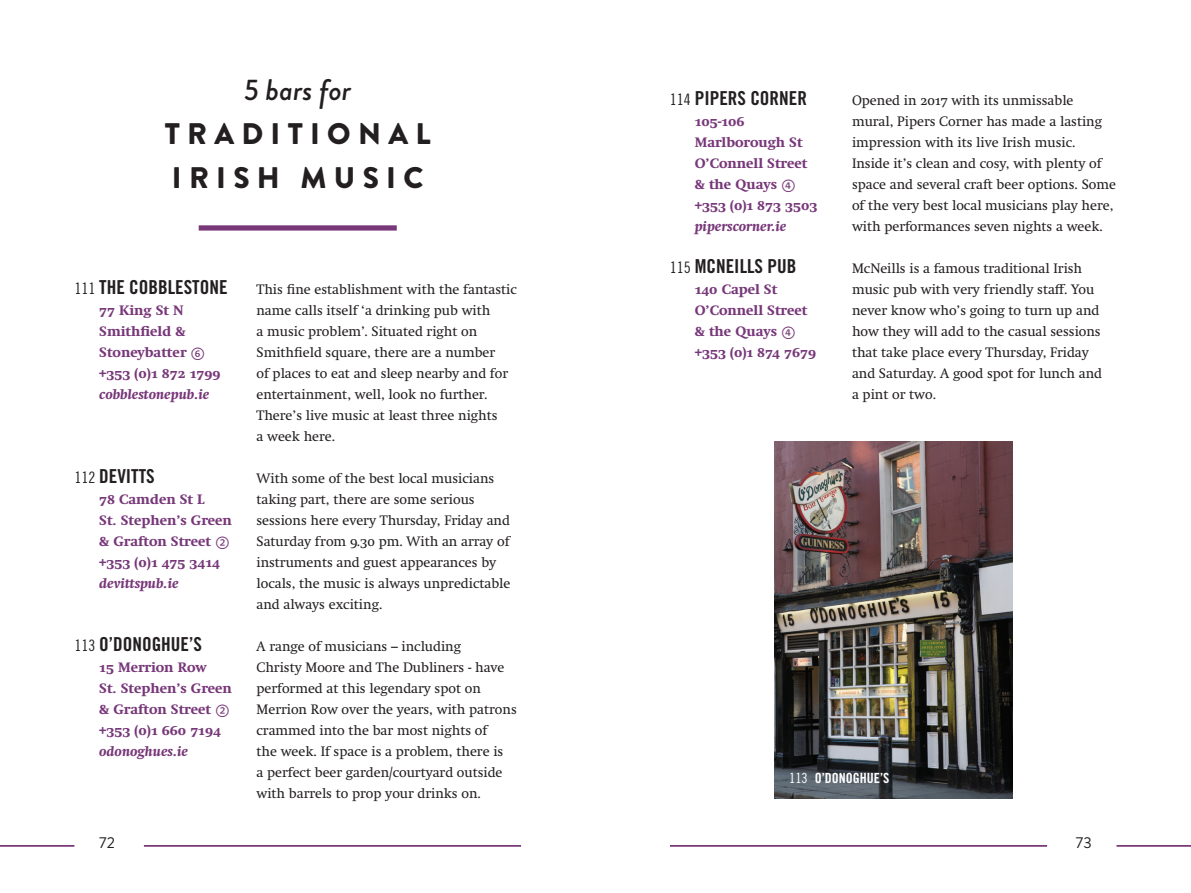
<style>
.page{position:relative;width:1191px;height:893px;background:#fff}
.page>*{position:absolute;margin:0;border:0;box-sizing:border-box;transform-origin:0 0}
.ChapterTitle{font:900 29.75px/43.8px "Brandon Grotesque";letter-spacing:.245em;color:#231f20;text-align:center}
.t1{font:19.25px "Trade Gothic LT Pro Bd Cn 20";color:#231f20}
.t2{font:15.75px "Brandon Grotesque";color:#231f20}
.ParaFl{font:14px/21px "Swift Neue LT Pro";color:#231f20}
.Address{font:700 14px/21px "Swift Neue LT Pro";color:#773779}
.PhoneNumber{font:700 14px "Swift Neue LT Pro";color:#773779}
.WebAddress{font:italic 700 14px "Swift Neue LT Pro";color:#773779}
.FOTOBIJSCHRIFT{font:14px "Trade Gothic LT Pro Bd Cn 20";color:#fff}
.s1{font-weight:500;font-style:italic}
.s2{font-family:"Trade Gothic LT Pro Cn 18";font-size:15.75px}
.s3{font-family:"Fedra Sans Pro";font-weight:400;font-size:17.5px}
.s4{font-family:"Trade Gothic LT Pro Cn 18"}
</style>
<div class="page">
<hr style="left:670px;top:845px;width:377px;height:2px;background:#773779">
<hr style="left:144px;top:845px;width:377px;height:2px;background:#773779">
<hr style="left:0;top:845px;width:74px;height:2px;background:#773779">
<hr style="left:1116px;top:845px;width:75px;height:2px;background:#773779">
<div style="left:199px;top:225px;width:198px;height:6px;background:#773779"></div>
<img style="left:774px;top:441px;width:238px;height:357px">
<p class="ChapterTitle" style="left:165px;top:68px;width:267px"><span class="s1">5 bars for<br></span>TRADITIONAL<br>IRISH MUSIC</p>
<p class="t1" style="left:74px;top:275px;width:155px"><span class="s2">111</span> THE COBBLESTONE</p>
<p class="Address" style="left:99px;top:300px;width:86px">77 King St N</p>
<p class="Address" style="left:99px;top:321px;width:107px">Smithfield &amp;<br>Stoneybatter <span class="s3">➅</span></p>
<p class="PhoneNumber" style="left:99px;top:365px;width:123px">+353 (0)1 872 1799</p>
<p class="WebAddress" style="left:99px;top:386px;width:112px">cobblestonepub.ie</p>
<p class="t1" style="left:74px;top:464px;width:82px"><span class="s2">112</span> DEVITTS</p>
<p class="Address" style="left:99px;top:489px;width:107px">78 Camden St L</p>
<p class="Address" style="left:99px;top:510px;width:134px">St. Stephen’s Green &amp; Grafton Street <span class="s3">➁</span></p>
<p class="PhoneNumber" style="left:99px;top:554px;width:122px">+353 (0)1 475 3414</p>
<p class="WebAddress" style="left:99px;top:575px;width:81px">devittspub.ie</p>
<p class="t1" style="left:74px;top:632px;width:129px"><span class="s2">113</span> O’DONOGHUE’S</p>
<p class="Address" style="left:99px;top:657px;width:109px">15 Merrion Row</p>
<p class="Address" style="left:99px;top:678px;width:134px">St. Stephen’s Green &amp; Grafton Street <span class="s3">➁</span></p>
<p class="PhoneNumber" style="left:99px;top:722px;width:123px">+353 (0)1 660 7194</p>
<p class="WebAddress" style="left:99px;top:743px;width:90px">odonoghues.ie</p>
<p class="ParaFl" style="left:256px;top:279px;width:262px">This fine establishment with the fantastic name calls itself ‘a drinking pub with<br>a music problem’. Situated right on Smithfield square, there are a number<br>of places to eat and sleep nearby and for entertainment, well, look no further.<br>There’s live music at least three nights<br>a week here.</p>
<p class="ParaFl" style="left:256px;top:468px;width:255px">With some of the best local musicians taking part, there are some serious sessions here every Thursday, Friday and Saturday from 9.30 pm. With an array of instruments and guest appearances by locals, the music is always unpredictable and always exciting.</p>
<p class="ParaFl" style="left:256px;top:636px;width:262px">A range of musicians – including<br>Christy Moore and The Dubliners - have performed at this legendary spot on Merrion Row over the years, with patrons crammed into the bar most nights of<br>the week. If space is a problem, there is<br>a perfect beer garden/courtyard outside with barrels to prop your drinks on.</p>
<p class="t1" style="left:670px;top:86px;width:139px"><span class="s2">114</span> PIPERS CORNER</p>
<p class="Address" style="left:694px;top:111px;width:109px">105-106<br>Marlborough St</p>
<p class="Address" style="left:694px;top:153px;width:114px">O’Connell Street &amp; the Quays <span class="s3">➃</span></p>
<p class="PhoneNumber" style="left:694px;top:197px;width:124px">+353 (0)1 873 3503</p>
<p class="WebAddress" style="left:694px;top:218px;width:93px">piperscorner.ie</p>
<p class="t1" style="left:670px;top:254px;width:128px"><span class="s2">115</span> MCNEILLS PUB</p>
<p class="Address" style="left:694px;top:279px;width:84px">140 Capel St</p>
<p class="Address" style="left:694px;top:300px;width:114px">O’Connell Street &amp; the Quays <span class="s3">➃</span></p>
<p class="PhoneNumber" style="left:694px;top:344px;width:123px">+353 (0)1 874 7679</p>
<p class="ParaFl" style="left:852px;top:90px;width:265px">Opened in 2017 with its unmissable mural, Pipers Corner has made a lasting impression with its live Irish music.<br>Inside it’s clean and cosy, with plenty of space and several craft beer options. Some of the very best local musicians play here, with performances seven nights a week.</p>
<p class="ParaFl" style="left:852px;top:258px;width:251px">McNeills is a famous traditional Irish music pub with very friendly staff. You never know who’s going to turn up and how they will add to the casual sessions that take place every Thursday, Friday and Saturday. A good spot for lunch and a pint or two.</p>
<p class="FOTOBIJSCHRIFT" style="left:789px;top:770px;width:102px"><span class="s4">113</span> O’DONOGHUE’S</p>
<p class="t2" style="left:99px;top:832px;width:17px">72</p>
<p class="t2" style="left:1075px;top:832px;width:17px">73</p>
</div>
